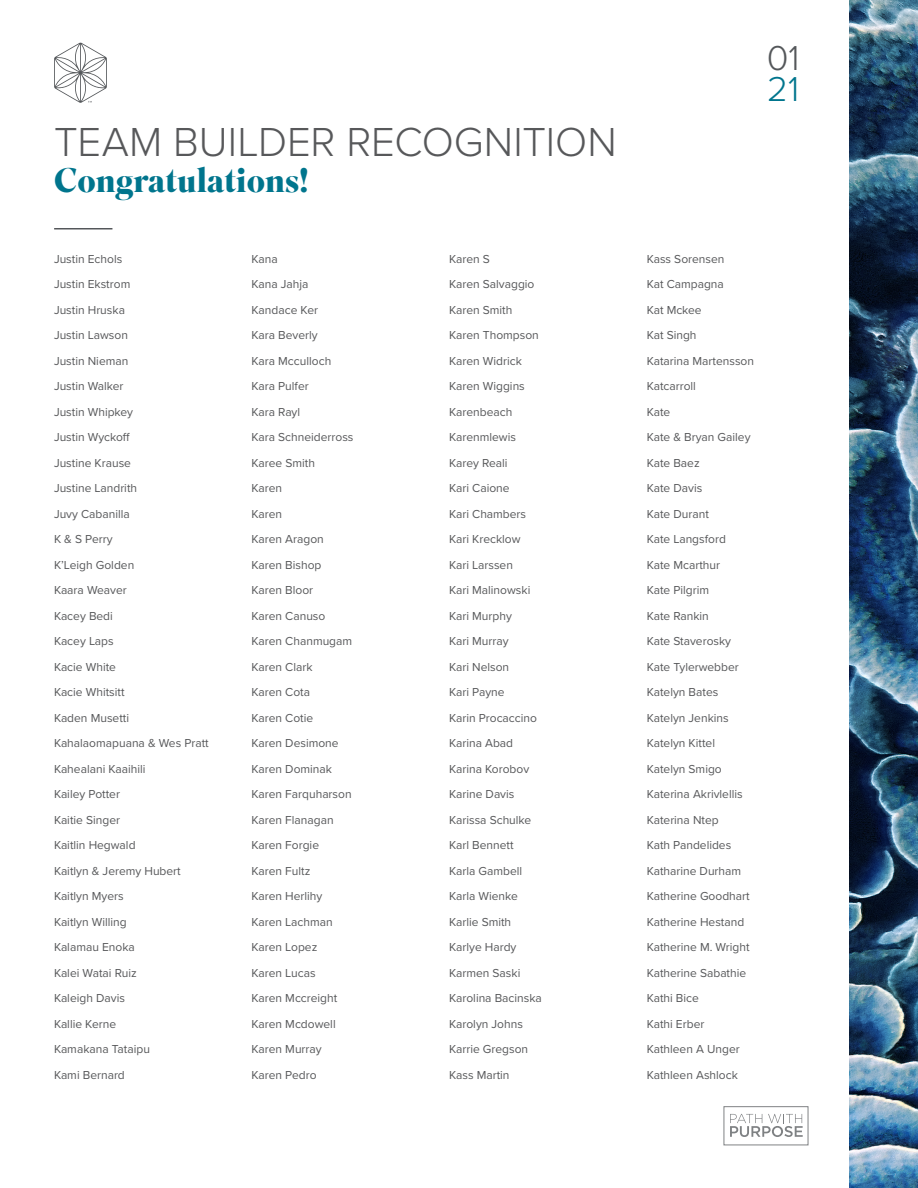
<style>
.page{position:relative;width:918px;height:1188px;background:#fff}
.page>*{position:absolute;margin:0;border:0;box-sizing:border-box;transform-origin:0 0}
.t1{font:300 42px "Proxima Nova";color:#57585a}
.t2{font:300 35.85px "Proxima Nova";color:#54575a}
.t3{font:300 35.85px "Proxima Nova";color:#00758d}
.t4{font:700 33px "Superior Title";color:#00758d}
.List_of_Names{font:12px "Proxima Nova";color:#57585a}
</style>
<div class="page">
<hr style="left:54px;top:228px;width:58px;height:2px;background:#54575a">
<svg style="left:723px;top:1106px;width:86px;height:40px"></svg>
<svg style="left:54px;top:43px;width:53px;height:60px"></svg>
<img style="left:849px;top:0;width:69px;height:1188px">
<h1 class="t1" style="left:54px;top:111px;width:564px">TEAM BUILDER RECOGNITION</h1>
<h3 class="t4" style="left:54px;top:160px;width:256px">Congratulations!</h3>
<p class="List_of_Names" style="left:54px;top:250px;width:70px">Justin Echols</p>
<p class="List_of_Names" style="left:54px;top:276px;width:78px">Justin Ekstrom</p>
<p class="List_of_Names" style="left:54px;top:301px;width:73px">Justin Hruska</p>
<p class="List_of_Names" style="left:54px;top:327px;width:75px">Justin Lawson</p>
<p class="List_of_Names" style="left:54px;top:352px;width:76px">Justin Nieman</p>
<p class="List_of_Names" style="left:54px;top:378px;width:71px">Justin Walker</p>
<p class="List_of_Names" style="left:54px;top:403px;width:81px">Justin Whipkey</p>
<p class="List_of_Names" style="left:54px;top:429px;width:78px">Justin Wyckoff</p>
<p class="List_of_Names" style="left:54px;top:454px;width:79px">Justine Krause</p>
<p class="List_of_Names" style="left:54px;top:480px;width:85px">Justine Landrith</p>
<p class="List_of_Names" style="left:54px;top:505px;width:77px">Juvy Cabanilla</p>
<p class="List_of_Names" style="left:54px;top:531px;width:60px">K &amp; S Perry</p>
<p class="List_of_Names" style="left:54px;top:556px;width:82px">K’Leigh Golden</p>
<p class="List_of_Names" style="left:54px;top:582px;width:74px">Kaara Weaver</p>
<p class="List_of_Names" style="left:54px;top:607px;width:60px">Kacey Bedi</p>
<p class="List_of_Names" style="left:54px;top:632px;width:61px">Kacey Laps</p>
<p class="List_of_Names" style="left:54px;top:658px;width:64px">Kacie White</p>
<p class="List_of_Names" style="left:54px;top:683px;width:72px">Kacie Whitsitt</p>
<p class="List_of_Names" style="left:54px;top:709px;width:77px">Kaden Musetti</p>
<p class="List_of_Names" style="left:54px;top:734px;width:156px">Kahalaomapuana &amp; Wes Pratt</p>
<p class="List_of_Names" style="left:54px;top:760px;width:93px">Kahealani Kaaihili</p>
<p class="List_of_Names" style="left:54px;top:785px;width:67px">Kailey Potter</p>
<p class="List_of_Names" style="left:54px;top:811px;width:68px">Kaitie Singer</p>
<p class="List_of_Names" style="left:54px;top:836px;width:83px">Kaitlin Hegwald</p>
<p class="List_of_Names" style="left:54px;top:862px;width:128px">Kaitlyn &amp; Jeremy Hubert</p>
<p class="List_of_Names" style="left:54px;top:887px;width:71px">Kaitlyn Myers</p>
<p class="List_of_Names" style="left:54px;top:913px;width:74px">Kaitlyn Willing</p>
<p class="List_of_Names" style="left:54px;top:938px;width:82px">Kalamau Enoka</p>
<p class="List_of_Names" style="left:54px;top:964px;width:84px">Kalei Watai Ruiz</p>
<p class="List_of_Names" style="left:54px;top:989px;width:72px">Kaleigh Davis</p>
<p class="List_of_Names" style="left:54px;top:1015px;width:64px">Kallie Kerne</p>
<p class="List_of_Names" style="left:54px;top:1040px;width:97px">Kamakana Tataipu</p>
<p class="List_of_Names" style="left:54px;top:1066px;width:72px">Kami Bernard</p>
<p class="List_of_Names" style="left:252px;top:250px;width:28px">Kana</p>
<p class="List_of_Names" style="left:252px;top:276px;width:59px">Kana Jahja</p>
<p class="List_of_Names" style="left:252px;top:301px;width:68px">Kandace Ker</p>
<p class="List_of_Names" style="left:252px;top:327px;width:68px">Kara Beverly</p>
<p class="List_of_Names" style="left:252px;top:352px;width:81px">Kara Mcculloch</p>
<p class="List_of_Names" style="left:252px;top:378px;width:59px">Kara Pulfer</p>
<p class="List_of_Names" style="left:252px;top:403px;width:50px">Kara Rayl</p>
<p class="List_of_Names" style="left:252px;top:429px;width:103px">Kara Schneiderross</p>
<p class="List_of_Names" style="left:252px;top:454px;width:65px">Karee Smith</p>
<p class="List_of_Names" style="left:252px;top:480px;width:32px">Karen</p>
<p class="List_of_Names" style="left:252px;top:505px;width:32px">Karen</p>
<p class="List_of_Names" style="left:252px;top:531px;width:74px">Karen Aragon</p>
<p class="List_of_Names" style="left:252px;top:556px;width:71px">Karen Bishop</p>
<p class="List_of_Names" style="left:252px;top:582px;width:63px">Karen Bloor</p>
<p class="List_of_Names" style="left:252px;top:607px;width:75px">Karen Canuso</p>
<p class="List_of_Names" style="left:252px;top:632px;width:102px">Karen Chanmugam</p>
<p class="List_of_Names" style="left:252px;top:658px;width:63px">Karen Clark</p>
<p class="List_of_Names" style="left:252px;top:683px;width:60px">Karen Cota</p>
<p class="List_of_Names" style="left:252px;top:709px;width:63px">Karen Cotie</p>
<p class="List_of_Names" style="left:252px;top:734px;width:89px">Karen Desimone</p>
<p class="List_of_Names" style="left:252px;top:760px;width:82px">Karen Dominak</p>
<p class="List_of_Names" style="left:252px;top:785px;width:102px">Karen Farquharson</p>
<p class="List_of_Names" style="left:252px;top:811px;width:84px">Karen Flanagan</p>
<p class="List_of_Names" style="left:252px;top:836px;width:69px">Karen Forgie</p>
<p class="List_of_Names" style="left:252px;top:862px;width:60px">Karen Fultz</p>
<p class="List_of_Names" style="left:252px;top:887px;width:72px">Karen Herlihy</p>
<p class="List_of_Names" style="left:252px;top:913px;width:83px">Karen Lachman</p>
<p class="List_of_Names" style="left:252px;top:938px;width:67px">Karen Lopez</p>
<p class="List_of_Names" style="left:252px;top:964px;width:66px">Karen Lucas</p>
<p class="List_of_Names" style="left:252px;top:989px;width:87px">Karen Mccreight</p>
<p class="List_of_Names" style="left:252px;top:1015px;width:86px">Karen Mcdowell</p>
<p class="List_of_Names" style="left:252px;top:1040px;width:72px">Karen Murray</p>
<p class="List_of_Names" style="left:252px;top:1066px;width:67px">Karen Pedro</p>
<p class="List_of_Names" style="left:449px;top:250px;width:42px">Karen S</p>
<p class="List_of_Names" style="left:449px;top:276px;width:87px">Karen Salvaggio</p>
<p class="List_of_Names" style="left:449px;top:301px;width:65px">Karen Smith</p>
<p class="List_of_Names" style="left:449px;top:327px;width:91px">Karen Thompson</p>
<p class="List_of_Names" style="left:449px;top:352px;width:74px">Karen Widrick</p>
<p class="List_of_Names" style="left:449px;top:378px;width:77px">Karen Wiggins</p>
<p class="List_of_Names" style="left:449px;top:403px;width:65px">Karenbeach</p>
<p class="List_of_Names" style="left:449px;top:429px;width:68px">Karenmlewis</p>
<p class="List_of_Names" style="left:449px;top:454px;width:60px">Karey Reali</p>
<p class="List_of_Names" style="left:449px;top:480px;width:62px">Kari Caione</p>
<p class="List_of_Names" style="left:449px;top:505px;width:79px">Kari Chambers</p>
<p class="List_of_Names" style="left:449px;top:531px;width:73px">Kari Krecklow</p>
<p class="List_of_Names" style="left:449px;top:556px;width:65px">Kari Larssen</p>
<p class="List_of_Names" style="left:449px;top:582px;width:83px">Kari Malinowski</p>
<p class="List_of_Names" style="left:449px;top:607px;width:64px">Kari Murphy</p>
<p class="List_of_Names" style="left:449px;top:632px;width:61px">Kari Murray</p>
<p class="List_of_Names" style="left:449px;top:658px;width:62px">Kari Nelson</p>
<p class="List_of_Names" style="left:449px;top:683px;width:57px">Kari Payne</p>
<p class="List_of_Names" style="left:449px;top:709px;width:89px">Karin Procaccino</p>
<p class="List_of_Names" style="left:449px;top:734px;width:66px">Karina Abad</p>
<p class="List_of_Names" style="left:449px;top:760px;width:82px">Karina Korobov</p>
<p class="List_of_Names" style="left:449px;top:785px;width:67px">Karine Davis</p>
<p class="List_of_Names" style="left:449px;top:811px;width:84px">Karissa Schulke</p>
<p class="List_of_Names" style="left:449px;top:836px;width:66px">Karl Bennett</p>
<p class="List_of_Names" style="left:449px;top:862px;width:75px">Karla Gambell</p>
<p class="List_of_Names" style="left:449px;top:887px;width:70px">Karla Wienke</p>
<p class="List_of_Names" style="left:449px;top:913px;width:64px">Karlie Smith</p>
<p class="List_of_Names" style="left:449px;top:938px;width:69px">Karlye Hardy</p>
<p class="List_of_Names" style="left:449px;top:964px;width:73px">Karmen Saski</p>
<p class="List_of_Names" style="left:449px;top:989px;width:94px">Karolina Bacinska</p>
<p class="List_of_Names" style="left:449px;top:1015px;width:75px">Karolyn Johns</p>
<p class="List_of_Names" style="left:449px;top:1040px;width:81px">Karrie Gregson</p>
<p class="List_of_Names" style="left:449px;top:1066px;width:62px">Kass Martin</p>
<h2 class="t2" style="left:767px;top:31px;width:34px">01</h2>
<h2 class="t3" style="left:767px;top:62px;width:33px">21</h2>
<p class="List_of_Names" style="left:647px;top:250px;width:79px">Kass Sorensen</p>
<p class="List_of_Names" style="left:647px;top:276px;width:79px">Kat Campagna</p>
<p class="List_of_Names" style="left:647px;top:301px;width:57px">Kat Mckee</p>
<p class="List_of_Names" style="left:647px;top:327px;width:51px">Kat Singh</p>
<p class="List_of_Names" style="left:647px;top:352px;width:109px">Katarina Martensson</p>
<p class="List_of_Names" style="left:647px;top:378px;width:51px">Katcarroll</p>
<p class="List_of_Names" style="left:647px;top:403px;width:25px">Kate</p>
<p class="List_of_Names" style="left:647px;top:429px;width:105px">Kate &amp; Bryan Gailey</p>
<p class="List_of_Names" style="left:647px;top:454px;width:55px">Kate Baez</p>
<p class="List_of_Names" style="left:647px;top:480px;width:57px">Kate Davis</p>
<p class="List_of_Names" style="left:647px;top:505px;width:64px">Kate Durant</p>
<p class="List_of_Names" style="left:647px;top:531px;width:81px">Kate Langsford</p>
<p class="List_of_Names" style="left:647px;top:556px;width:75px">Kate Mcarthur</p>
<p class="List_of_Names" style="left:647px;top:582px;width:64px">Kate Pilgrim</p>
<p class="List_of_Names" style="left:647px;top:607px;width:64px">Kate Rankin</p>
<p class="List_of_Names" style="left:647px;top:632px;width:86px">Kate Staverosky</p>
<p class="List_of_Names" style="left:647px;top:658px;width:94px">Kate Tylerwebber</p>
<p class="List_of_Names" style="left:647px;top:683px;width:73px">Katelyn Bates</p>
<p class="List_of_Names" style="left:647px;top:709px;width:84px">Katelyn Jenkins</p>
<p class="List_of_Names" style="left:647px;top:734px;width:70px">Katelyn Kittel</p>
<p class="List_of_Names" style="left:647px;top:760px;width:77px">Katelyn Smigo</p>
<p class="List_of_Names" style="left:647px;top:785px;width:98px">Katerina Akrivlellis</p>
<p class="List_of_Names" style="left:647px;top:811px;width:73px">Katerina Ntep</p>
<p class="List_of_Names" style="left:647px;top:836px;width:86px">Kath Pandelides</p>
<p class="List_of_Names" style="left:647px;top:862px;width:96px">Katharine Durham</p>
<p class="List_of_Names" style="left:647px;top:887px;width:104px">Katherine Goodhart</p>
<p class="List_of_Names" style="left:647px;top:913px;width:99px">Katherine Hestand</p>
<p class="List_of_Names" style="left:647px;top:938px;width:104px">Katherine M. Wright</p>
<p class="List_of_Names" style="left:647px;top:964px;width:101px">Katherine Sabathie</p>
<p class="List_of_Names" style="left:647px;top:989px;width:54px">Kathi Bice</p>
<p class="List_of_Names" style="left:647px;top:1015px;width:59px">Kathi Erber</p>
<p class="List_of_Names" style="left:647px;top:1040px;width:95px">Kathleen A Unger</p>
<p class="List_of_Names" style="left:647px;top:1066px;width:93px">Kathleen Ashlock</p>
</div>
